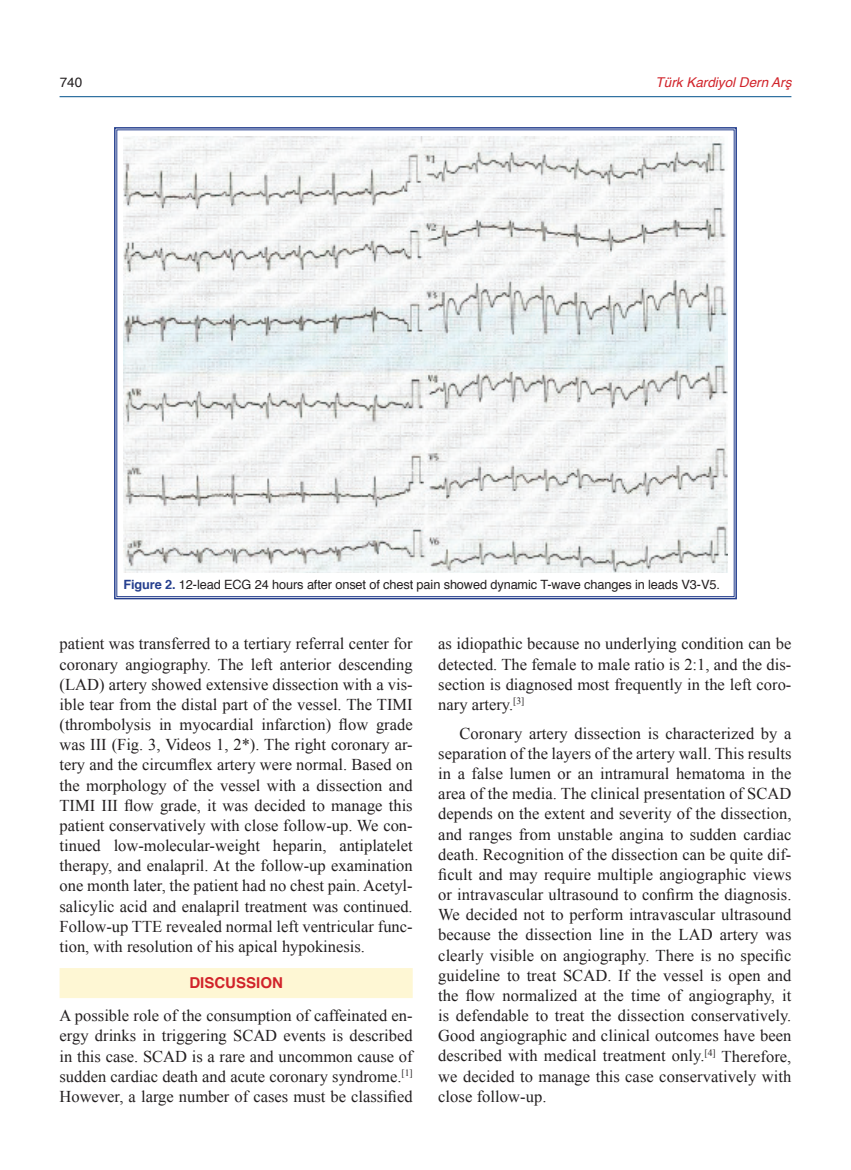
<style>
.page{position:relative;width:851px;height:1170px;background:#fff}
.page>*{position:absolute;margin:0;border:0;box-sizing:border-box;transform-origin:0 0}
.t1{font:16.5px/20.1px "Times New Roman";color:#231f20;text-align:justify}
.t2{font:700 15px "Helvetica";color:#d1232a}
.t3{font:italic 13.5px "Helvetica";color:#d1232a}
.t4{font:13.5px "Helvetica";color:#231f20}
.t5{font:12.75px "Helvetica";letter-spacing:-.01em;color:#231f20}
.s1{font-weight:700;color:#253f8e}
</style>
<div class="page">
<div style="left:60px;top:967px;width:352px;height:30px;background:#fef7d4"></div>
<hr style="left:60px;top:96px;width:731px;height:1px;background:#01508b">
<svg style="left:114px;top:127px;width:623px;height:473px"></svg>
<img style="left:123px;top:137px;width:604px;height:435px">
<p class="t4" style="left:60px;top:73px;width:24px">740</p>
<p class="t3" style="left:655px;top:71px;width:137px">Türk Kardiyol Dern Arş</p>
<p class="t5" style="left:123px;top:575px;width:598px"><span class="s1">Figure 2.</span> 12-lead ECG 24 hours after onset of chest pain showed dynamic T-wave changes in leads V3-V5.</p>
<p class="t1" style="left:60px;top:633px;width:354px">patient was transferred to a tertiary referral center for coronary angiography. The left anterior descending (LAD) artery showed extensive dissection with a vis&shy;ible tear from the distal part of the vessel. The TIMI (thrombolysis in myocardial infarction) flow grade was III (Fig. 3, Videos 1, 2*). The right coronary ar&shy;tery and the circumflex artery were normal. Based on the morphology of the vessel with a dissection and TIMI III flow grade, it was decided to manage this patient conservatively with close follow-up. We con&shy;tinued low-molecular-weight heparin, antiplatelet therapy, and enalapril. At the follow-up examination one month later, the patient had no chest pain. Acetyl&shy;salicylic acid and enalapril treatment was continued.<br>Follow-up TTE revealed normal left ventricular func&shy;tion, with resolution of his apical hypokinesis.</p>
<p class="t2" style="left:189px;top:972px;width:95px">DISCUSSION</p>
<p class="t1" style="left:60px;top:1005px;width:354px">A possible role of the consumption of caffeinated en&shy;ergy drinks in triggering SCAD events is described in this case. SCAD is a rare and uncommon cause of sudden cardiac death and acute coronary syndrome.<sup>[1] </sup>However, a large number of cases must be classified</p>
<p class="t1" style="left:438px;top:633px;width:354px">as idiopathic because no underlying condition can be detected. The female to male ratio is 2:1, and the dis&shy;section is diagnosed most frequently in the left coro&shy;nary artery.<sup>[3]</sup></p>
<p class="t1" style="left:438px;top:722px;width:355px;text-indent:21px">Coronary artery dissection is characterized by a separation of the layers of the artery wall. This results in a false lumen or an intramural hematoma in the area of the media. The clinical presentation of SCAD depends on the extent and severity of the dissection, and ranges from unstable angina to sudden cardiac death. Recognition of the dissection can be quite dif&shy;ficult and may require multiple angiographic views or intravascular ultrasound to confirm the diagnosis.<br>We decided not to perform intravascular ultrasound because the dissection line in the LAD artery was clearly visible on angiography. There is no specific guideline to treat SCAD. If the vessel is open and the flow normalized at the time of angiography, it is defendable to treat the dissection conservatively.<br>Good angiographic and clinical outcomes have been described with medical treatment only.<sup>[4]</sup> Therefore, we decided to manage this case conservatively with close follow-up.</p>
</div>
